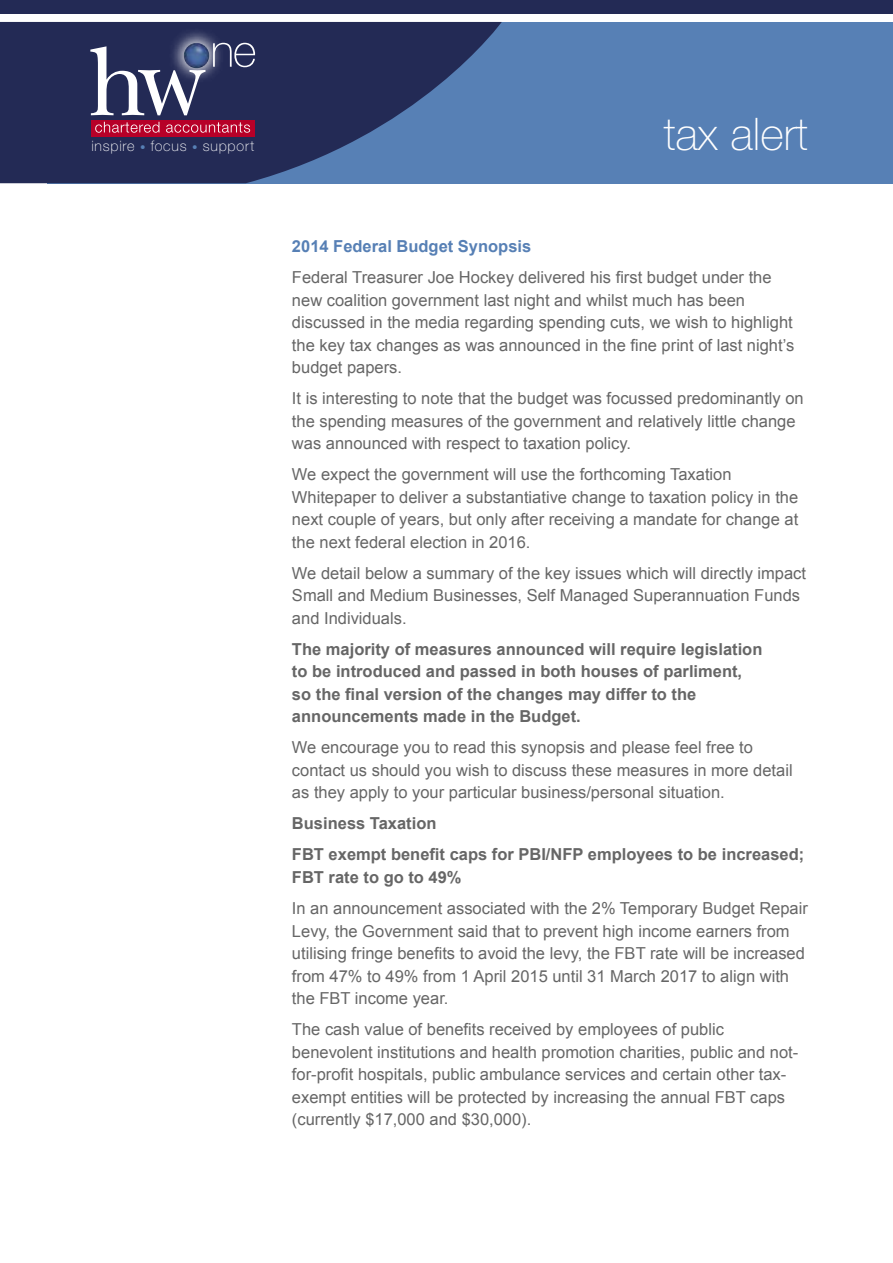
<style>
.page{position:relative;width:893px;height:1263px;background:#fff}
.page>*{position:absolute;margin:0;border:0;box-sizing:border-box;transform-origin:0 0}
.t1{font:100 45px "Helvetica Neue";color:#fff}
.t2{font:16.5px/22.5px "Arial";color:#666}
.t3{font:700 16.5px/22.5px "Arial";color:#666}
.t4{font:700 16.5px "Arial";color:#5780b5}
.t5{font:100 14.4px "Helvetica Neue";letter-spacing:.055em;color:#fff}
.s1{font-size:10.8px;color:#5780b5}
</style>
<div class="page">
<div style="left:48px;top:22px;width:845px;height:161px;background:#5780b5"></div>
<div style="left:0;top:0;width:893px;height:13px;background:#232a55"></div>
<svg style="left:0;top:22px;width:502px;height:161px;fill:#232a55"></svg>
<svg style="left:169px;top:27px;width:56px;height:57px"></svg>
<img style="left:184px;top:43px;width:25px;height:25px;border-radius:13px">
<svg style="left:90px;top:46px;width:115px;height:69px"></svg>
<div style="left:91px;top:120px;width:163px;height:16px;background:#b70028"></div>
<svg style="left:95px;top:122px;width:64px;height:11px"></svg>
<svg style="left:166px;top:122px;width:84px;height:11px"></svg>
<svg style="left:213px;top:43px;width:42px;height:24px"></svg>
<p class="t5" style="left:91px;top:138px;width:164px">inspire <span class="s1">•</span> focus <span class="s1">•</span> support</p>
<h1 class="t1" style="left:664px;top:109px;width:146px">tax alert</h1>
<p class="t4" style="left:292px;top:236px;width:241px">2014 Federal Budget Synopsis</p>
<p class="t2" style="left:292px;top:266px;width:504px">Federal Treasurer Joe Hockey delivered his first budget under the new coalition government last night and whilst much has been discussed in the media regarding spending cuts, we wish to highlight the key tax changes as was announced in the fine print of last night’s budget papers.</p>
<p class="t2" style="left:292px;top:387px;width:513px">It is interesting to note that the budget was focussed predominantly on the spending measures of the government and relatively little change was announced with respect to taxation policy.</p>
<p class="t2" style="left:292px;top:463px;width:508px">We expect the government will use the forthcoming Taxation Whitepaper to deliver a substantiative change to taxation policy in the next couple of years, but only after receiving a mandate for change at the next federal election in 2016.</p>
<p class="t2" style="left:292px;top:562px;width:516px">We detail below a summary of the key issues which will directly impact<br>Small and Medium Businesses, Self Managed Superannuation Funds and Individuals.</p>
<p class="t3" style="left:292px;top:638px;width:472px">The majority of measures announced will require legislation to be introduced and passed in both houses of parliment, so the final version of the changes may differ to the announcements made in the Budget.</p>
<p class="t2" style="left:292px;top:736px;width:502px">We encourage you to read this synopsis and please feel free to contact us should you wish to discuss these measures in more detail as they apply to your particular business/personal situation.</p>
<p class="t3" style="left:292px;top:809px;width:514px;line-height:31px">Business Taxation<br>FBT exempt benefit caps for PBI/NFP employees to be increased;</p>
<p class="t3" style="left:292px;top:866px;width:171px">FBT rate to go to 49%</p>
<p class="t2" style="left:292px;top:897px;width:517px">In an announcement associated with the 2% Temporary Budget Repair Levy, the Government said that to prevent high income earners from utilising fringe benefits to avoid the levy, the FBT rate will be increased from 47% to 49% from 1 April 2015 until 31 March 2017 to align with the FBT income year.</p>
<p class="t2" style="left:292px;top:1018px;width:508px">The cash value of benefits received by employees of public benevolent institutions and health promotion charities, public and not&shy;for-profit hospitals, public ambulance services and certain other tax&shy;exempt entities will be protected by increasing the annual FBT caps (currently $17,000 and $30,000).</p>
</div>
